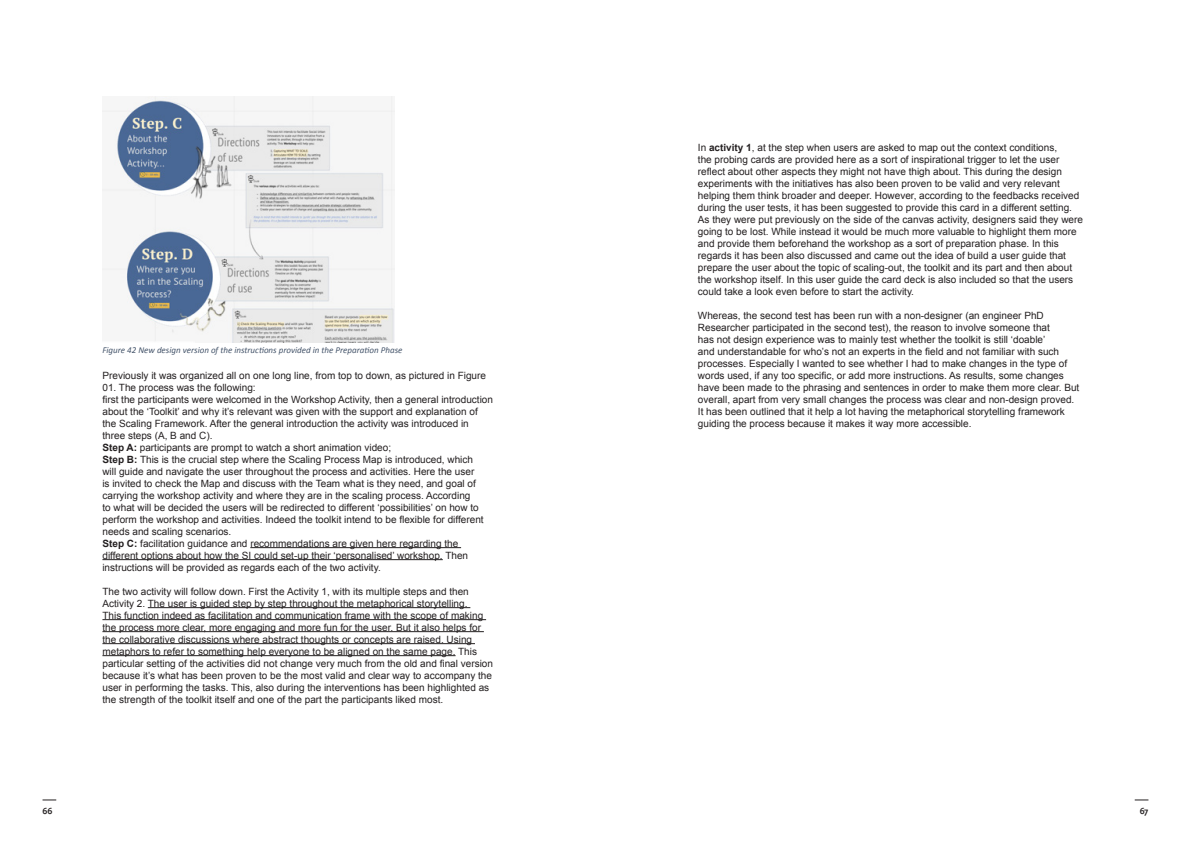
<style>
.page{position:relative;width:1191px;height:842px;background:#fff}
.page>*{position:absolute;margin:0;border:0;box-sizing:border-box;transform-origin:0 0}
.t1{font:10px/12px "Arial";color:#231f20}
.t2{font:italic 9px "Calibri";color:#44546a}
.t3{font:700 9px "Scala Sans Pro";color:#231f20}
.s1{font-weight:700}
</style>
<div class="page">
<svg style="left:43px;top:799px;width:13px;height:1px"></svg>
<svg style="left:1134px;top:799px;width:14px;height:1px"></svg>
<hr style="left:250px;top:547px;width:211px;height:1px;background:#231f20">
<hr style="left:102px;top:559px;width:341px;height:1px;background:#231f20">
<hr style="left:148px;top:607px;width:322px;height:1px;background:#231f20">
<hr style="left:102px;top:619px;width:384px;height:1px;background:#231f20">
<hr style="left:102px;top:631px;width:382px;height:1px;background:#231f20">
<hr style="left:102px;top:643px;width:373px;height:1px;background:#231f20">
<hr style="left:102px;top:655px;width:353px;height:1px;background:#231f20">
<img style="left:102px;top:97px;width:293px;height:246px">
<p class="t2" style="left:102px;top:345px;width:301px">Figure 42 New design version of the instructions provided in the Preparation Phase</p>
<p class="t1" style="left:102px;top:369px;width:385px">Previously it was organized all on one long line, from top to down, as pictured in Figure</p>
<p class="t1" style="left:102px;top:381px;width:392px">01. The process was the following:<br>first the participants were welcomed in the Workshop Activity, then a general introduction about the ‘Toolkit’ and why it’s relevant was given with the support and explanation of the Scaling Framework. After the general introduction the activity was introduced in three steps (A, B and C).<br><span class="s1">Step A:</span> participants are prompt to watch a short animation video;<br><span class="s1">Step B:</span> This is the crucial step where the Scaling Process Map is introduced, which<br>will guide and navigate the user throughout the process and activities. Here the user<br>is invited to check the Map and discuss with the Team what is they need, and goal of carrying the workshop activity and where they are in the scaling process. According<br>to what will be decided the users will be redirected to different ‘possibilities’ on how to perform the workshop and activities. Indeed the toolkit intend to be flexible for different needs and scaling scenarios.<br><span class="s1">Step C:</span> facilitation guidance and recommendations are given here regarding the different options about how the SI could set-up their ‘personalised’ workshop. Then instructions will be provided as regards each of the two activity.</p>
<p class="t1" style="left:102px;top:585px;width:392px">The two activity will follow down. First the Activity 1, with its multiple steps and then Activity 2. The user is guided step by step throughout the metaphorical storytelling.<br>This function indeed as facilitation and communication frame with the scope of making the process more clear, more engaging and more fun for the user. But it also helps for the collaborative discussions where abstract thoughts or concepts are raised. Using metaphors to refer to something help everyone to be aligned on the same page. This particular setting of the activities did not change very much from the old and final version because it’s what has been proven to be the most valid and clear way to accompany the user in performing the tasks. This, also during the interventions has been highlighted as the strength of the toolkit itself and one of the part the participants liked most.</p>
<p class="t1" style="left:698px;top:141px;width:387px">In <span class="s1">activity 1</span>, at the step when users are asked to map out the context conditions,<br>the probing cards are provided here as a sort of inspirational trigger to let the user reflect about other aspects they might not have thigh about. This during the design experiments with the initiatives has also been proven to be valid and very relevant helping them think broader and deeper. However, according to the feedbacks received during the user tests, it has been suggested to provide this card in a different setting.<br>As they were put previously on the side of the canvas activity, designers said they were going to be lost. While instead it would be much more valuable to highlight them more and provide them beforehand the workshop as a sort of preparation phase. In this regards it has been also discussed and came out the idea of build a user guide that prepare the user about the topic of scaling-out, the toolkit and its part and then about the workshop itself. In this user guide the card deck is also included so that the users could take a look even before to start the activity.</p>
<p class="t1" style="left:698px;top:309px;width:383px">Whereas, the second test has been run with a non-designer (an engineer PhD Researcher participated in the second test), the reason to involve someone that<br>has not design experience was to mainly test whether the toolkit is still ‘doable’<br>and understandable for who’s not an experts in the field and not familiar with such processes. Especially I wanted to see whether I had to make changes in the type of words used, if any too specific, or add more instructions. As results, some changes have been made to the phrasing and sentences in order to make them more clear. But overall, apart from very small changes the process was clear and non-design proved.<br>It has been outlined that it help a lot having the metaphorical storytelling framework guiding the process because it makes it way more accessible.</p>
<p class="t3" style="left:43px;top:806px;width:11px">66</p>
<p class="t3" style="left:1139px;top:806px;width:10px">67</p>
</div>
